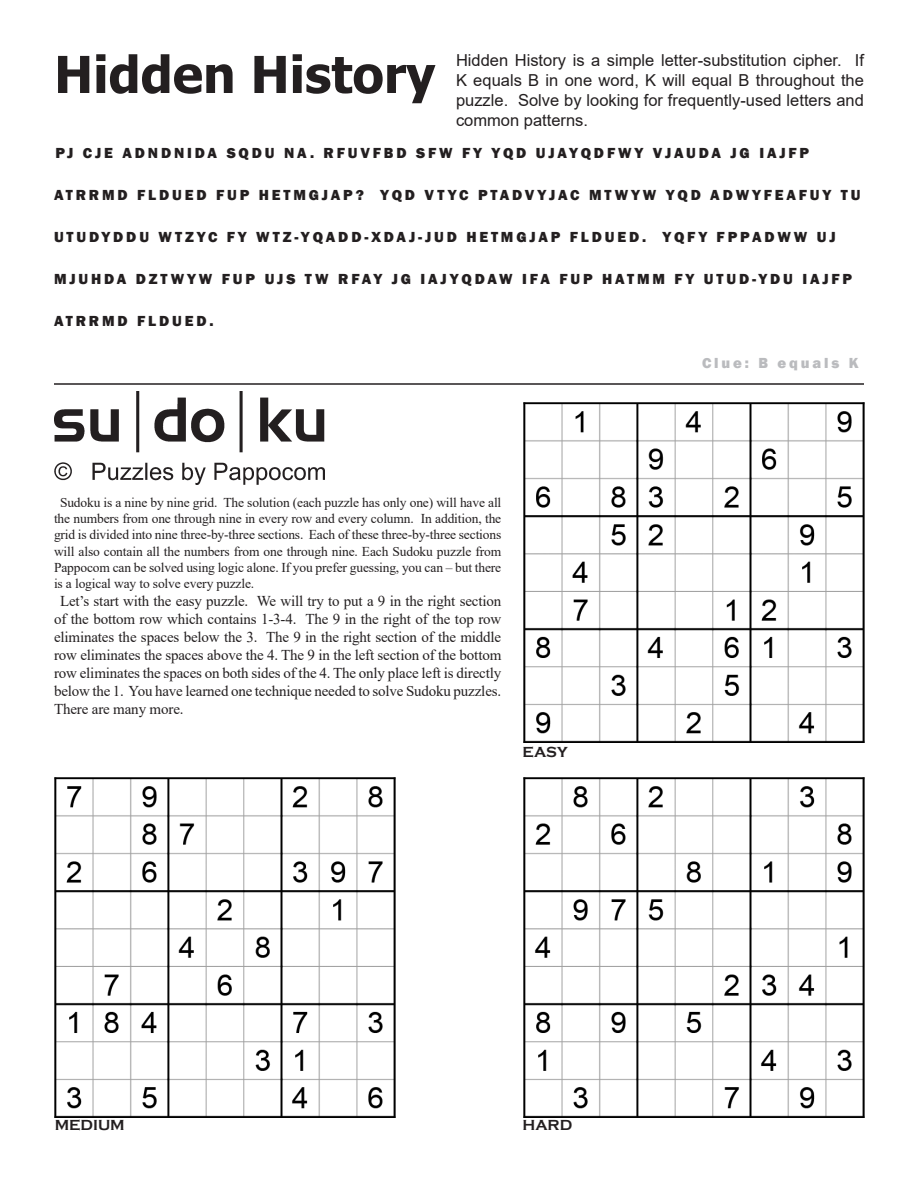
<style>
.page{position:relative;width:918px;height:1188px;background:#fff}
.page>*{position:absolute;margin:0;border:0;box-sizing:border-box;transform-origin:0 0}
.tagline{font:700 51px "Tahoma";color:#231f20}
.t1{font:16.5px/19.8px "Arial";color:#231f20;text-align:justify}
.body_text{font:15px/18px "Times New Roman";letter-spacing:-.01em;color:#231f20;text-align:justify}
.body_text-2{font:800 15px "Franklin Gothic";letter-spacing:.19em;color:#231f20}
.t2{font:700 15px "Copperplate Gothic";color:#231f20}
.body_text-3{font:800 15px "Franklin Gothic";letter-spacing:.19em;color:#babbbe}
.body_text-4{font:13.5px/16.2px "Times New Roman";letter-spacing:-.01em;color:#231f20;text-align:justify}
</style>
<div class="page">
<img style="left:54px;top:392px;width:270px;height:92px">
<hr style="left:54px;top:383px;width:810px;height:2px;background:#231f20">
<img style="left:524px;top:402px;width:341px;height:341px">
<img style="left:524px;top:777px;width:341px;height:340px">
<img style="left:55px;top:777px;width:341px;height:340px">
<p class="tagline" style="left:54px;top:39px;width:383px">Hidden History</p>
<p class="t1" style="left:456px;top:51px;width:410px">Hidden History is a simple letter-substitution cipher. If K equals B in one word, K will equal B throughout the puzzle. Solve by looking for frequently-used letters and common patterns.</p>
<p class="body_text-2" style="left:56px;top:143px;width:755px">PJ CJE ADNDNIDA SQDU NA. RFUVFBD SFW FY YQD UJAYQDFWY VJAUDA JG IAJFP</p>
<p class="body_text-2" style="left:54px;top:185px;width:808px">ATRRMD FLDUED FUP HETMGJAP? YQD VTYC PTADVYJAC MTWYW YQD ADWYFEAFUY TU</p>
<p class="body_text-2" style="left:54px;top:227px;width:783px">UTUDYDDU WTZYC FY WTZ-YQADD-XDAJ-JUD HETMGJAP FLDUED. YQFY FPPADWW UJ</p>
<p class="body_text-2" style="left:54px;top:269px;width:800px">MJUHDA DZTWYW FUP UJS TW RFAY JG IAJYQDAW IFA FUP HATMM FY UTUD-YDU IAJFP</p>
<p class="body_text-2" style="left:54px;top:311px;width:161px">ATRRMD FLDUED.</p>
<p class="body_text-3" style="left:702px;top:353px;width:158px">Clue: B equals K</p>
<p class="body_text-4" style="left:54px;top:494px;width:449px;text-indent:6px">Sudoku is a nine by nine grid. The solution (each puzzle has only one) will have all the numbers from one through nine in every row and every column. In addition, the grid is divided into nine three-by-three sections. Each of these three-by-three sections will also contain all the numbers from one through nine. Each Sudoku puzzle from Pappocom can be solved using logic alone. If you prefer guessing, you can – but there is a logical way to solve every puzzle.</p>
<p class="body_text" style="left:54px;top:591px;width:449px;text-indent:6px">Let’s start with the easy puzzle. We will try to put a 9 in the right section of the bottom row which contains 1-3-4. The 9 in the right of the top row eliminates the spaces below the 3. The 9 in the right section of the middle row eliminates the spaces above the 4. The 9 in the left section of the bottom row eliminates the spaces on both sides of the 4. The only place left is directly below the 1. You have learned one technique needed to solve Sudoku puzzles.<br>There are many more.</p>
<p class="t2" style="left:523px;top:743px;width:47px">EASY</p>
<p class="t2" style="left:55px;top:1117px;width:72px">MEDIUM</p>
<p class="t2" style="left:523px;top:1117px;width:51px">HARD</p>
</div>
